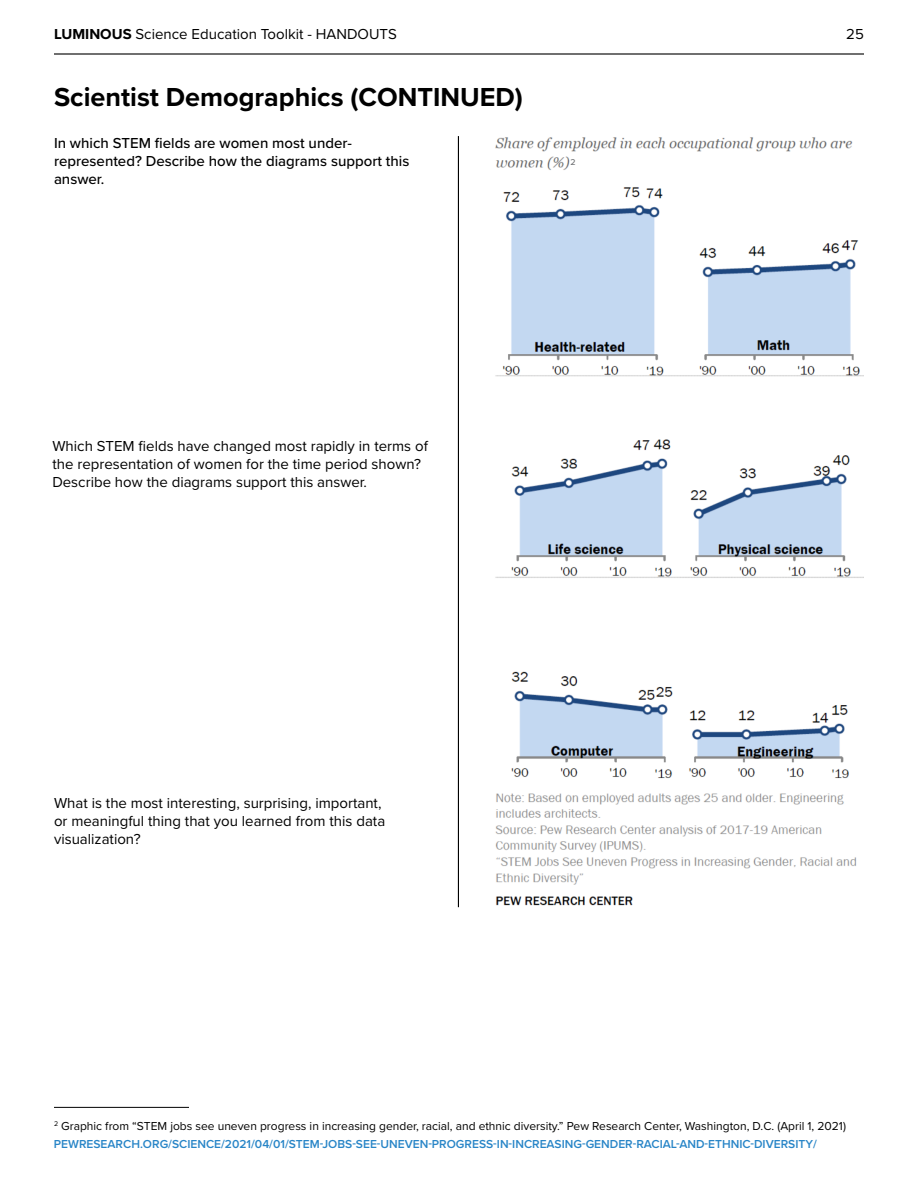
<style>
.page{position:relative;width:918px;height:1188px;background:#fff}
.page>*{position:absolute;margin:0;border:0;box-sizing:border-box;transform-origin:0 0}
.t1{font:700 27px "Proxima Nova";color:#000}
.t2{font:15px/18px "Proxima Nova";color:#000}
.t3{font:500 15px/18px "Proxima Nova";color:#000}
.t4{font:12px/18px "Proxima Nova";color:#000}
.t5{font:500 8.7px "Proxima Nova";color:#737577}
.s1{font-weight:700}
.s2{font-weight:600;color:#2885c7}
</style>
<div class="page">
<hr style="left:54px;top:53px;width:810px;height:2px;background:#000">
<img style="left:495px;top:137px;width:368px;height:769px">
<hr style="left:458px;top:136px;width:1px;height:771px;background:#000">
<hr style="left:54px;top:1107px;width:135px;height:1px;background:#000">
<div style="left:483px;top:521px;width:30px;height:18px;background:#fff"></div>
<div style="left:849px;top:521px;width:30px;height:18px;background:#fff"></div>
<p class="t2" style="left:54px;top:24px;width:344px"><span class="s1">LUMINOUS</span> Science Education Toolkit - HANDOUTS</p>
<p class="t2" style="left:846px;top:24px;width:19px">25</p>
<h1 class="t1" style="left:54px;top:76px;width:470px">Scientist Demographics (CONTINUED)</h1>
<p class="t3" style="left:54px;top:133px;width:357px">In which STEM fields are women most under&shy;represented? Describe how the diagrams support this answer.</p>
<p class="t5" style="left:571px;top:155px;width:7px">2</p>
<p class="t2" style="left:52px;top:437px;width:377px">Which STEM fields have changed most rapidly in terms of the representation of women for the time period shown?<br>Describe how the diagrams support this answer.</p>
<p class="t2" style="left:54px;top:793px;width:333px">What is the most interesting, surprising, important, or meaningful thing that you learned from this data visualization?</p>
<p class="t4" style="left:54px;top:1116px;width:794px"><sup>2</sup> Graphic from “STEM jobs see uneven progress in increasing gender, racial, and ethnic diversity.” Pew Research Center, Washington, D.C. (April 1, 2021)<br><span class="s2">PEWRESEARCH.ORG/SCIENCE/2021/04/01/STEM-JOBS-SEE-UNEVEN-PROGRESS-IN-INCREASING-GENDER-RACIAL-AND-ETHNIC-DIVERSITY/</span></p>
</div>
